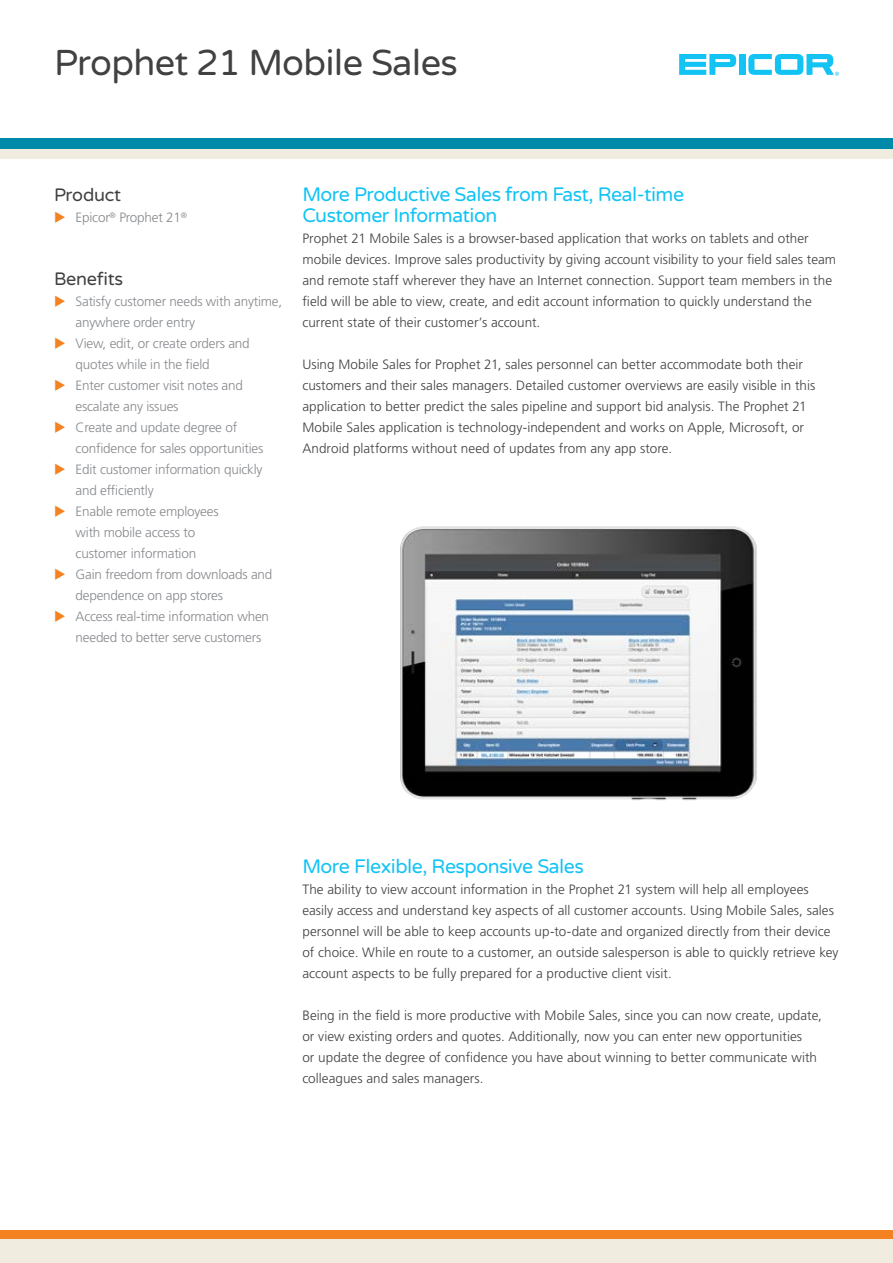
<style>
.page{position:relative;width:893px;height:1263px;background:#fff}
.page>*{position:absolute;margin:0;border:0;box-sizing:border-box;transform-origin:0 0}
.Fact_Sheet_Title_-_T{font:36px "Varela Round";letter-spacing:-.02em;color:#414042}
.Body_Heading_1_-_Sen{font:19.5px/21px "Varela Round";letter-spacing:-.025em;color:#12c3f4}
.Functionality_Headin{font:18px "Varela Round";letter-spacing:-.015em;color:#414042}
.Body_Copy_-_Sentence{font:300 13.5px/21px "Frutiger LT Std";letter-spacing:.005em;color:#414042}
.t1{font:300 13.5px/21px "Frutiger LT Std";letter-spacing:-.015em;color:#86898d}
</style>
<div class="page">
<div style="left:0;top:1230px;width:893px;height:10px;background:#f58220"></div>
<div style="left:0;top:1239px;width:893px;height:24px;background:#f0ede0"></div>
<div style="left:739px;top:54px;width:6px;height:21px;background:#12c3f4"></div>
<svg style="left:679px;top:54px;width:57px;height:21px"></svg>
<svg style="left:748px;top:54px;width:91px;height:22px"></svg>
<div style="left:0;top:148px;width:893px;height:11px;background:#f0ede0"></div>
<div style="left:0;top:138px;width:893px;height:11px;background:#008aa9"></div>
<img style="left:400px;top:526px;width:357px;height:275px">
<p class="Fact_Sheet_Title_-_T" style="left:54px;top:42px;width:405px">Prophet 21 Mobile Sales</p>
<p class="Functionality_Headin" style="left:54px;top:184px;width:69px">Product</p>
<p class="t1" style="left:76px;top:207px;width:113px">Epicor<sup>®</sup> Prophet 21<sup>®</sup></p>
<p class="Functionality_Headin" style="left:54px;top:268px;width:70px">Benefits</p>
<p class="t1" style="left:76px;top:291px;width:208px">Satisfy customer needs with anytime, anywhere order entry</p>
<p class="t1" style="left:76px;top:333px;width:176px">View, edit, or create orders and quotes while in the field</p>
<p class="t1" style="left:76px;top:375px;width:169px">Enter customer visit notes and escalate any issues</p>
<p class="t1" style="left:76px;top:417px;width:189px">Create and update degree of confidence for sales opportunities</p>
<p class="t1" style="left:76px;top:459px;width:189px">Edit customer information quickly and efficiently</p>
<p class="t1" style="left:76px;top:501px;width:145px">Enable remote employees with mobile access to customer information</p>
<p class="t1" style="left:76px;top:564px;width:198px">Gain freedom from downloads and dependence on app stores</p>
<p class="t1" style="left:76px;top:606px;width:195px">Access real-time information when needed to better serve customers</p>
<p class="Body_Heading_1_-_Sen" style="left:302px;top:184px;width:383px">More Productive Sales from Fast, Real-time<br>Customer Information</p>
<p class="Body_Copy_-_Sentence" style="left:302px;top:228px;width:535px">Prophet 21 Mobile Sales is a browser-based application that works on tablets and other mobile devices. Improve sales productivity by giving account visibility to your field sales team and remote staff wherever they have an Internet connection. Support team members in the field will be able to view, create, and edit account information to quickly understand the current state of their customer’s account.</p>
<p class="Body_Copy_-_Sentence" style="left:302px;top:354px;width:514px">Using Mobile Sales for Prophet 21, sales personnel can better accommodate both their customers and their sales managers. Detailed customer overviews are easily visible in this application to better predict the sales pipeline and support bid analysis. The Prophet 21<br>Mobile Sales application is technology-independent and works on Apple, Microsoft, or Android platforms without need of updates from any app store.</p>
<p class="Body_Heading_1_-_Sen" style="left:302px;top:856px;width:283px">More Flexible, Responsive Sales</p>
<p class="Body_Copy_-_Sentence" style="left:302px;top:879px;width:538px">The ability to view account information in the Prophet 21 system will help all employees easily access and understand key aspects of all customer accounts. Using Mobile Sales, sales personnel will be able to keep accounts up-to-date and organized directly from their device of choice. While en route to a customer, an outside salesperson is able to quickly retrieve key account aspects to be fully prepared for a productive client visit.</p>
<p class="Body_Copy_-_Sentence" style="left:302px;top:1005px;width:521px">Being in the field is more productive with Mobile Sales, since you can now create, update, or view existing orders and quotes. Additionally, now you can enter new opportunities<br>or update the degree of confidence you have about winning to better communicate with colleagues and sales managers.</p>
</div>
